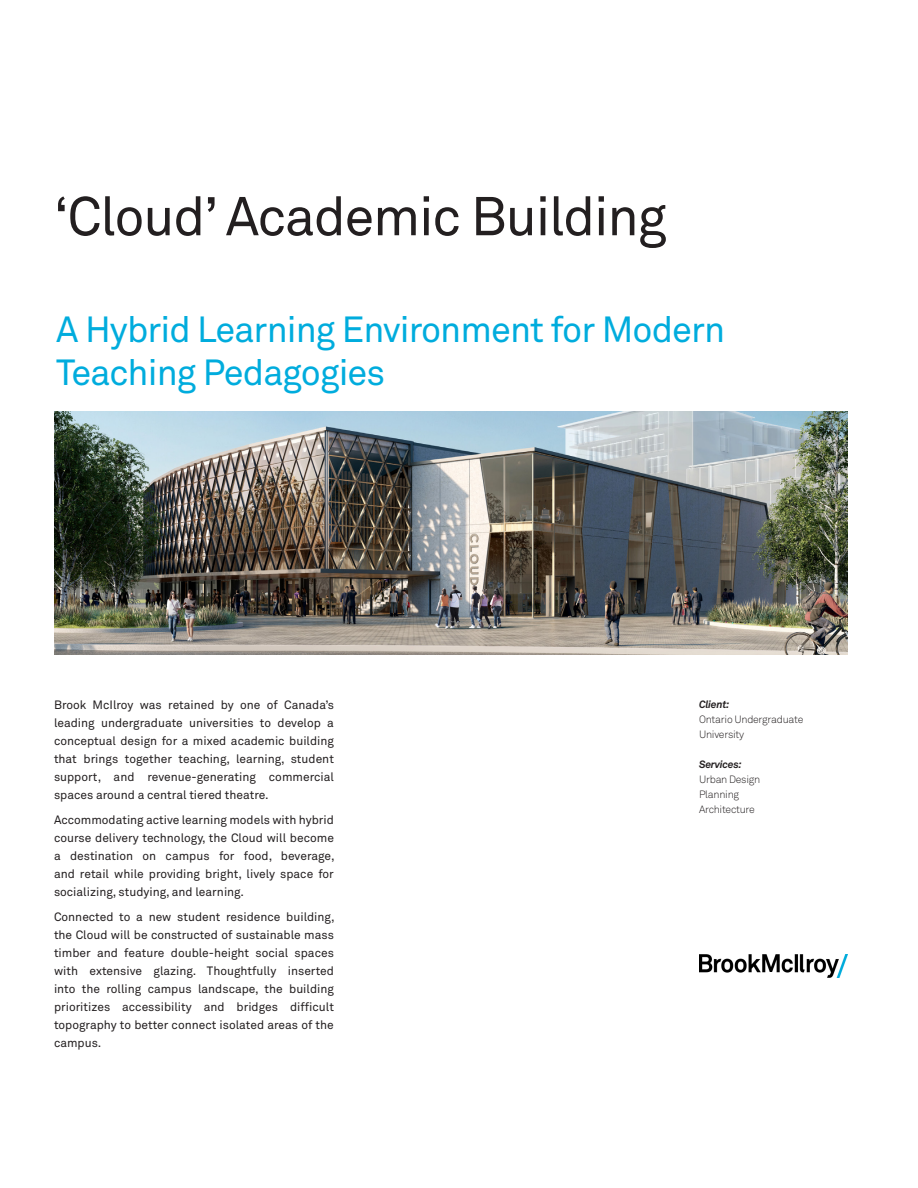
<style>
.page{position:relative;width:918px;height:1188px;background:#fff}
.page>*{position:absolute;margin:0;border:0;box-sizing:border-box;transform-origin:0 0}
.t1{font:54px "Akkurat Std";letter-spacing:-.025em;color:#231f20}
.t2{font:36px/43.2px "Akkurat Std";letter-spacing:-.025em;color:#00acdd}
.Body_Text{font:12px/18px "Akkurat Std";color:#231f20;text-align:justify}
.t3{font:300 10.5px/15px "Akkurat Std";letter-spacing:-.025em;color:#231f20}
.t4{font:italic 700 10.5px "Akkurat Std";letter-spacing:-.025em;color:#231f20}
</style>
<div class="page">
<img style="left:699px;top:954px;width:148px;height:23px">
<img style="left:54px;top:411px;width:793px;height:244px">
<p class="t1" style="left:54px;top:185px;width:614px">‘Cloud’ Academic Building</p>
<p class="t2" style="left:56px;top:308px;width:671px">A Hybrid Learning Environment for Modern<br>Teaching Pedagogies</p>
<p class="Body_Text" style="left:54px;top:696px;width:281px">Brook McIlroy was retained by one of Canada’s leading undergraduate universities to develop a conceptual design for a mixed academic building that brings together teaching, learning, student support, and revenue-generating commercial spaces around a central tiered theatre.</p>
<p class="Body_Text" style="left:54px;top:811px;width:282px">Accommodating active learning models with hybrid course delivery technology, the Cloud will become a destination on campus for food, beverage, and retail while providing bright, lively space for socializing, studying, and learning.</p>
<p class="Body_Text" style="left:54px;top:908px;width:282px">Connected to a new student residence building, the Cloud will be constructed of sustainable mass timber and feature double-height social spaces with extensive glazing. Thoughtfully inserted into the rolling campus landscape, the building prioritizes accessibility and bridges difficult topography to better connect isolated areas of the campus.</p>
<p class="t4" style="left:699px;top:698px;width:32px">Client:</p>
<p class="t3" style="left:699px;top:712px;width:106px">Ontario Undergraduate<br>University</p>
<p class="t4" style="left:699px;top:758px;width:44px">Services:</p>
<p class="t3" style="left:699px;top:772px;width:63px">Urban Design<br>Planning<br>Architecture</p>
</div>
